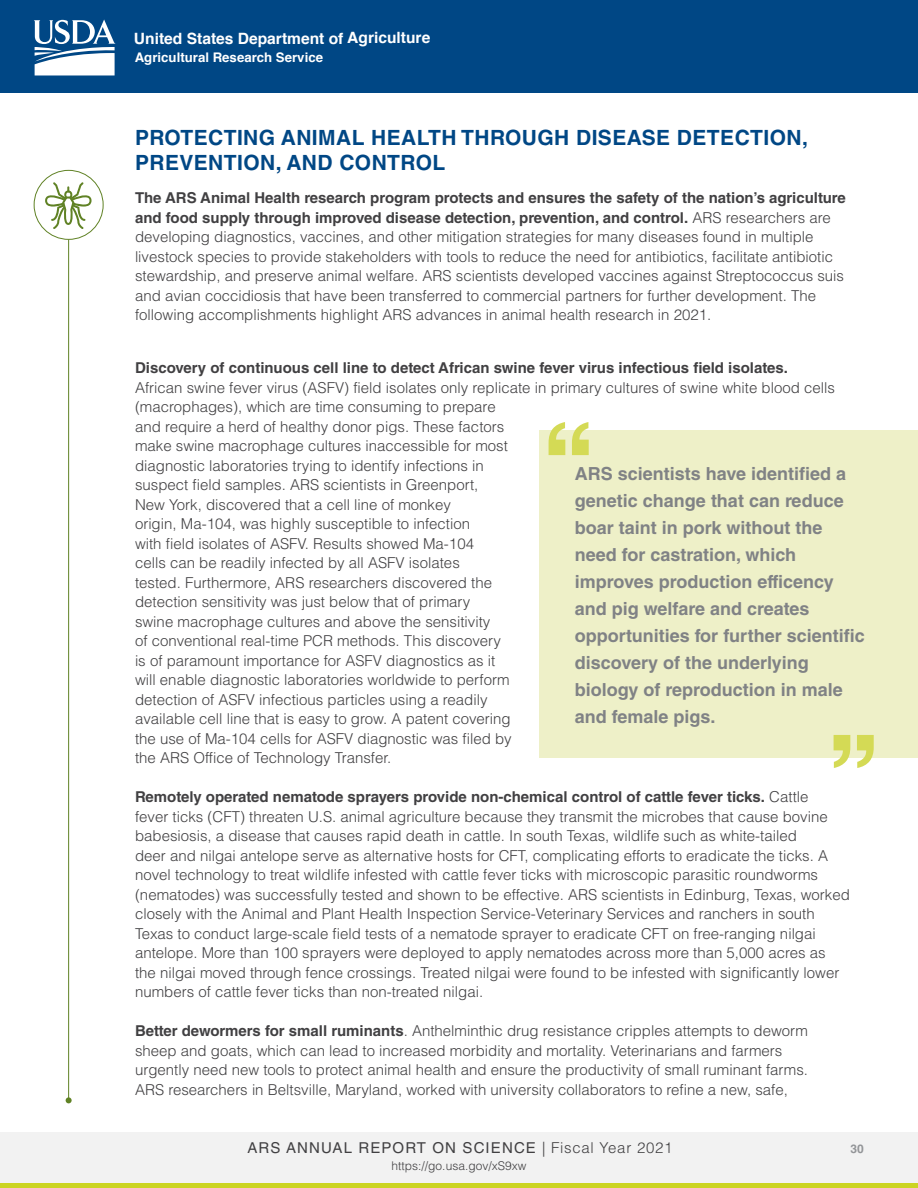
<style>
.page{position:relative;width:918px;height:1188px;background:#fff}
.page>*{position:absolute;margin:0;border:0;box-sizing:border-box;transform-origin:0 0}
.H1-research{font:700 21px/25.5px "Helvetica LT Std";letter-spacing:.02em;color:#004785}
.GRAY_pull_quote{font:700 18px/27px "Helvetica LT Std";color:#808285}
.t1{font:700 15.6px "Helvetica";color:#fff}
.Body{font:300 15px/19.5px "Helvetica LT Std";color:#414042}
.intro_paragraph{font:300 15px/19.5px "Helvetica LT Std";color:#414042}
.t2{font:15px "Helvetica LT Std";letter-spacing:.075em;color:#414042}
.t3{font:700 13.2px "Helvetica";color:#fff}
.t4{font:300 12px "Helvetica LT Std";color:#414042}
.t5{font:700 12px "Helvetica LT Std";color:#939598}
.s1{font-weight:700}
.s2{font-weight:300}
</style>
<div class="page">
<div style="left:0;top:0;width:918px;height:93px;background:#004785"></div>
<div style="left:0;top:1132px;width:918px;height:56px;background:#f2f2f2"></div>
<div style="left:0;top:1183px;width:918px;height:5px;background:#cbd422"></div>
<svg style="left:34px;top:19px;width:82px;height:56px"></svg>
<hr style="left:68px;top:240px;width:1px;height:860px;background:#608225">
<svg style="left:66px;top:1097px;width:6px;height:6px"></svg>
<div style="left:34px;top:170px;width:70px;height:70px;border:1px solid #608225;border-radius:50%"></div>
<svg style="left:45px;top:182px;width:47px;height:47px"></svg>
<div style="left:540px;top:431px;width:378px;height:327px;background:#eef0c8"></div>
<svg style="left:549px;top:422px;width:40px;height:33px"></svg>
<svg style="left:834px;top:735px;width:40px;height:33px"></svg>
<p class="t1" style="left:134px;top:25px;width:298px">United States Department of Agriculture</p>
<p class="t3" style="left:135px;top:47px;width:190px">Agricultural Research Service</p>
<p class="H1-research" style="left:135px;top:124px;width:674px">PROTECTING ANIMAL HEALTH THROUGH DISEASE DETECTION,<br>PREVENTION, AND CONTROL</p>
<p class="intro_paragraph" style="left:135px;top:188px;width:712px"><span class="s1">The ARS Animal Health research program protects and ensures the safety of the nation’s agriculture and food supply through improved disease detection, prevention, and control.</span> ARS researchers are developing diagnostics, vaccines, and other mitigation strategies for many diseases found in multiple livestock species to provide stakeholders with tools to reduce the need for antibiotics, facilitate antibiotic stewardship, and preserve animal welfare. ARS scientists developed vaccines against Streptococcus suis and avian coccidiosis that have been transferred to commercial partners for further development. The following accomplishments highlight ARS advances in animal health research in 2021.</p>
<p class="Body" style="left:135px;top:358px;width:701px"><span class="s1">Discovery of continuous cell line to detect African swine fever virus infectious field isolates.<br></span>African swine fever virus (ASFV) field isolates only replicate in primary cultures of swine white blood cells (macrophages), which are time consuming to prepare<br>and require a herd of healthy donor pigs. These factors<br>make swine macrophage cultures inaccessible for most<br>diagnostic laboratories trying to identify infections in<br>suspect field samples. ARS scientists in Greenport,<br>New York, discovered that a cell line of monkey<br>origin, Ma-104, was highly susceptible to infection<br>with field isolates of ASFV. Results showed Ma-104<br>cells can be readily infected by all ASFV isolates<br>tested. Furthermore, ARS researchers discovered the<br>detection sensitivity was just below that of primary<br>swine macrophage cultures and above the sensitivity<br>of conventional real-time PCR methods. This discovery<br>is of paramount importance for ASFV diagnostics as it<br>will enable diagnostic laboratories worldwide to perform<br>detection of ASFV infectious particles using a readily<br>available cell line that is easy to grow. A patent covering<br>the use of Ma-104 cells for ASFV diagnostic was filed by<br>the ARS Office of Technology Transfer.</p>
<p class="Body" style="left:135px;top:787px;width:716px"><span class="s1">Remotely operated nematode sprayers provide non-chemical control of cattle fever ticks.</span> Cattle<br>fever ticks (CFT) threaten U.S. animal agriculture because they transmit the microbes that cause bovine babesiosis, a disease that causes rapid death in cattle. In south Texas, wildlife such as white-tailed<br>deer and nilgai antelope serve as alternative hosts for CFT, complicating efforts to eradicate the ticks. A novel technology to treat wildlife infested with cattle fever ticks with microscopic parasitic roundworms (nematodes) was successfully tested and shown to be effective. ARS scientists in Edinburg, Texas, worked closely with the Animal and Plant Health Inspection Service-Veterinary Services and ranchers in south Texas to conduct large-scale field tests of a nematode sprayer to eradicate CFT on free-ranging nilgai antelope. More than 100 sprayers were deployed to apply nematodes across more than 5,000 acres as the nilgai moved through fence crossings. Treated nilgai were found to be infested with significantly lower numbers of cattle fever ticks than non-treated nilgai.</p>
<p class="Body" style="left:135px;top:1021px;width:675px"><span class="s1">Better dewormers for small ruminants</span>. Anthelminthic drug resistance cripples attempts to deworm sheep and goats, which can lead to increased morbidity and mortality. Veterinarians and farmers urgently need new tools to protect animal health and ensure the productivity of small ruminant farms.<br>ARS researchers in Beltsville, Maryland, worked with university collaborators to refine a new, safe,</p>
<p class="GRAY_pull_quote" style="left:575px;top:460px;width:291px">ARS scientists have identified a genetic change that can reduce boar taint in pork without the need for castration, which improves production efficency and pig welfare and creates opportunities for further scientific discovery of the underlying biology of reproduction in male and female pigs.</p>
<p class="t2" style="left:248px;top:1139px;width:427px">ARS ANNUAL REPORT ON SCIENCE <span class="s2">| Fiscal Year 2021</span></p>
<p class="t4" style="left:392px;top:1158px;width:136px">https://go.usa.gov/xS9xw</p>
<p class="t5" style="left:850px;top:1142px;width:15px">30</p>
</div>
